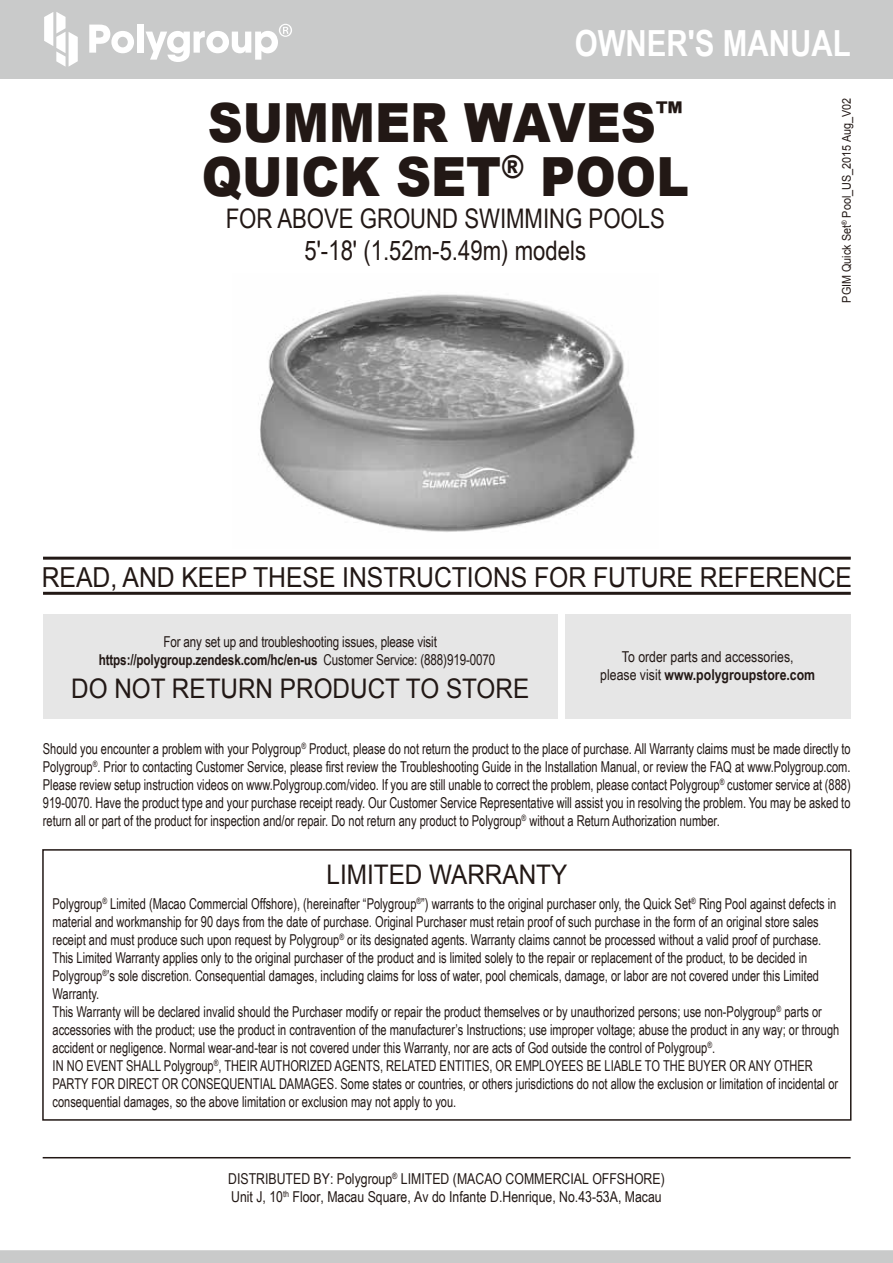
<style>
.page{position:relative;width:893px;height:1263px;background:#fff}
.page>*{position:absolute;margin:0;border:0;box-sizing:border-box;transform-origin:0 0}
.t1{font:900 54px/54px "Arial";color:#221815;scale:.9 1}
.t2{font:700 36px "Arial Narrow";color:#fff}
.t3{font:27.6px "Arial";letter-spacing:-.005em;color:#221815;scale:.9 1}
.t4{font:27px/32.4px "Arial Narrow";color:#221815;text-align:center}
.t5{font:27px "Arial";color:#221815;scale:.9 1}
.t6{font:15px/18px "Arial Narrow";color:#221815;text-align:justify;scale:.9 1}
.t7{font:15px/18px "Arial Narrow";color:#221815;text-align:center}
.t8{font:15px/18px "Arial Narrow";color:#221815;text-align:center;scale:.95 1}
.t9{font:12px "Arial";color:#221815;scale:.9 1}
.s1{font-weight:700}
</style>
<div class="page">
<img style="left:258px;top:294px;width:377px;height:238px">
<div style="left:42px;top:849px;width:809px;height:272px;border:2px solid #221815"></div>
<div style="left:43px;top:614px;width:514px;height:105px;background:#e6e6e6"></div>
<div style="left:565px;top:614px;width:286px;height:105px;background:#e6e6e6"></div>
<hr style="left:43px;top:557px;width:808px;height:3px;background:#221815">
<hr style="left:43px;top:592px;width:808px;height:3px;background:#221815">
<div style="left:0;top:0;width:893px;height:78px;background:#c9caca"></div>
<svg style="left:0;top:1250px;width:893px;height:13px;background:#c9caca"></svg>
<hr style="left:43px;top:1157px;width:808px;height:1px;background:#221815">
<svg style="left:44px;top:12px;width:34px;height:55px"></svg>
<svg style="left:89px;top:25px;width:45px;height:28px"></svg>
<div style="left:137px;top:25px;width:6px;height:28px;background:#fff"></div>
<svg style="left:146px;top:24px;width:146px;height:38px"></svg>
<h2 class="t2" style="left:575px;top:17px;width:277px">OWNER′S MANUAL</h2>
<h1 class="t1" style="left:202px;top:94px;width:543px">SUMMER WAVES<sup>™<br></sup>QUICK SET<sup>®</sup> POOL</h1>
<h3 class="t4" style="left:226px;top:201px;width:441px">FOR ABOVE GROUND SWIMMING POOLS<br>5'-18' (1.52m-5.49m) models</h3>
<p class="t9" style="left:839px;top:303px;width:229px;rotate:-90deg">PGIM Quick Set<sup>®</sup> Pool_US_2015 Aug_V02</p>
<h3 class="t3" style="left:42px;top:559px;width:902px">READ, AND KEEP THESE INSTRUCTIONS FOR FUTURE REFERENCE</h3>
<p class="t8" style="left:99px;top:633px;width:419px">For any set up and troubleshooting issues, please visit <span class="s1">https://polygroup.zendesk.com/hc/en-us</span> Customer Service: (888)919-0070</p>
<h3 class="t5" style="left:71px;top:670px;width:511px">DO NOT RETURN PRODUCT TO STORE</h3>
<p class="t7" style="left:600px;top:647px;width:216px">To order parts and accessories,<br>please visit <span class="s1">www.polygroupstore.com</span></p>
<p class="t6" style="left:43px;top:739px;width:899px">Should you encounter a problem with your Polygroup<sup>®</sup> Product, please do not return the product to the place of purchase. All Warranty claims must be made directly to Polygroup<sup>®</sup>. Prior to contacting Customer Service, please first review the Troubleshooting Guide in the Installation Manual, or review the FAQ at www.Polygroup.com.<br>Please review setup instruction videos on www.Polygroup.com/video. If you are still unable to correct the problem, please contact Polygroup<sup>®</sup> customer service at (888)<br>919-0070. Have the product type and your purchase receipt ready. Our Customer Service Representative will assist you in resolving the problem. You may be asked to return all or part of the product for inspection and/or repair. Do not return any product to Polygroup<sup>®</sup> without a Return Authorization number.</p>
<h3 class="t5" style="left:327px;top:857px;width:269px">LIMITED WARRANTY</h3>
<p class="t6" style="left:53px;top:894px;width:876px;text-align:left">Polygroup<sup>®</sup> Limited (Macao Commercial Offshore), (hereinafter “Polygroup<sup>®</sup>”) warrants to the original purchaser only, the Quick Set<sup>®</sup> Ring Pool against defects in material and workmanship for 90 days from the date of purchase. Original Purchaser must retain proof of such purchase in the form of an original store sales receipt and must produce such upon request by Polygroup<sup>®</sup> or its designated agents. Warranty claims cannot be processed without a valid proof of purchase.<br>This Limited Warranty applies only to the original purchaser of the product and is limited solely to the repair or replacement of the product, to be decided in Polygroup<sup>®</sup>’s sole discretion. Consequential damages, including claims for loss of water, pool chemicals, damage, or labor are not covered under this Limited Warranty.<br>This Warranty will be declared invalid should the Purchaser modify or repair the product themselves or by unauthorized persons; use non-Polygroup<sup>®</sup> parts or accessories with the product; use the product in contravention of the manufacturer’s Instructions; use improper voltage; abuse the product in any way; or through accident or negligence. Normal wear-and-tear is not covered under this Warranty, nor are acts of God outside the control of Polygroup<sup>®</sup>.<br>IN NO EVENT SHALL Polygroup<sup>®</sup>, THEIR AUTHORIZED AGENTS, RELATED ENTITIES, OR EMPLOYEES BE LIABLE TO THE BUYER OR ANY OTHER PARTY FOR DIRECT OR CONSEQUENTIAL DAMAGES. Some states or countries, or others jurisdictions do not allow the exclusion or limitation of incidental or consequential damages, so the above limitation or exclusion may not apply to you.</p>
<p class="t7" style="left:228px;top:1169px;width:438px;text-align:left">DISTRIBUTED BY: Polygroup<sup>®</sup> LIMITED (MACAO COMMERCIAL OFFSHORE)<br>Unit J, 10<sup>th</sup> Floor, Macau Square, Av do Infante D.Henrique, No.43-53A, Macau</p>
</div>
